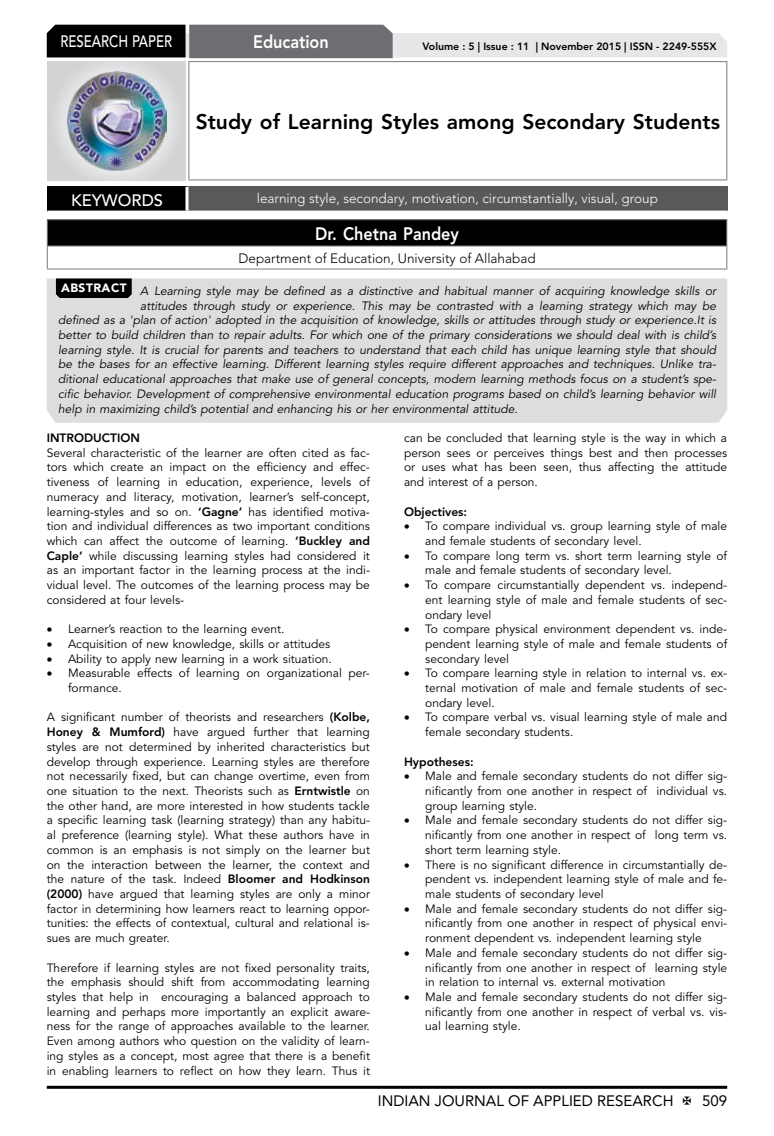
<style>
.page{position:relative;width:774px;height:1136px;background:#fff}
.page>*{position:absolute;margin:0;border:0;box-sizing:border-box;transform-origin:0 0}
.t1{font:800 21px "Avenir LT Std";color:#000}
.t2{font:800 18px "Avenir LT Std";color:#fff;scale:.9 1}
.t3{font:500 16.5px "Avenir LT Std";color:#fff;scale:.8 1}
.t4{font:500 16.5px "Avenir LT Std";color:#fff}
.t5{font:15px "Avenir LT Std";color:#000}
.t6{font:300 13.5px "Avenir LT Std";color:#fff}
.t7{font:300 13.5px "Avenir LT Std";color:#000}
.t8{font:12px/14.7px "Avenir LT Std";color:#000;text-align:justify}
.t9{font:italic 12px "Avenir LT Std";color:#000}
.t10{font:800 12px "Avenir LT Std";color:#000}
.t11{font:800 10.5px "Avenir LT Std";color:#000}
.s1{font-weight:800}
</style>
<div class="page">
<hr style="left:47px;top:1085px;width:680px;height:3px;background:#000">
<div style="left:48px;top:62px;width:137px;height:118px;background:linear-gradient(to right,#d9dadb,#d9dadb)"></div>
<img style="left:68px;top:71px;width:99px;height:100px">
<svg style="left:47px;top:25px;width:680px;height:33px;background:#979899"></svg>
<hr style="left:188px;top:61px;width:539px;height:1px;background:#808285">
<hr style="left:188px;top:62px;width:1px;height:117px;background:#808285">
<hr style="left:726px;top:62px;width:1px;height:117px;background:#808285">
<hr style="left:188px;top:179px;width:539px;height:1px;background:#808285">
<div style="left:47px;top:220px;width:680px;height:26px;background:#000"></div>
<hr style="left:47px;top:219px;width:680px;height:1px;background:#808285">
<hr style="left:47px;top:245px;width:680px;height:1px;background:#808285">
<svg style="left:47px;top:220px;width:1px;height:48px"></svg>
<svg style="left:726px;top:220px;width:1px;height:48px"></svg>
<hr style="left:47px;top:268px;width:680px;height:1px;background:#808285">
<div style="left:47px;top:187px;width:140px;height:25px;background:#000"></div>
<div style="left:187px;top:187px;width:541px;height:25px;background:#58595b"></div>
<hr style="left:185px;top:187px;width:3px;height:23px;background:#fff">
<hr style="left:47px;top:210px;width:140px;height:3px;background:#fff">
<hr style="left:187px;top:210px;width:541px;height:3px;background:#fff">
<div style="left:47px;top:278px;width:680px;height:144px;background:#dcddde"></div>
<svg style="left:56px;top:278px;width:76px;height:20px;background:#080808"></svg>
<h3 class="t3" style="left:60px;top:32px;width:139px">RESEARCH PAPER</h3>
<h2 class="t2" style="left:253px;top:31px;width:86px">Education</h2>
<p class="t11" style="left:422px;top:41px;width:296px">Volume : 5 | Issue : 11 | November 2015 | ISSN - 2249-555X</p>
<h1 class="t1" style="left:196px;top:109px;width:526px">Study of Learning Styles among Secondary Students</h1>
<h3 class="t4" style="left:71px;top:190px;width:94px">KEYWORDS</h3>
<p class="t6" style="left:257px;top:191px;width:403px">learning style, secondary, motivation, circumstantially, visual, group</p>
<h2 class="t2" style="left:315px;top:223px;width:161px">Dr. Chetna Pandey</h2>
<p class="t7" style="left:238px;top:250px;width:299px">Department of Education, University of Allahabad</p>
<p class="t9" style="left:61px;top:284px;width:657px"><sup>ABSTRACT</sup> A Learning style may be defined as a distinctive and habitual manner of acquiring knowledge skills or</p>
<p class="t9" style="left:140px;top:298px;width:577px">attitudes through study or experience. This may be contrasted with a learning strategy which may be</p>
<p class="t9" style="left:58px;top:313px;width:660px">defined as a 'plan of action' adopted in the acquisition of knowledge, skills or attitudes through study or experience.It is</p>
<p class="t9" style="left:58px;top:328px;width:659px">better to build children than to repair adults. For which one of the primary considerations we should deal with is child’s</p>
<p class="t9" style="left:58px;top:342px;width:660px">learning style. It is crucial for parents and teachers to understand that each child has unique learning style that should</p>
<p class="t9" style="left:58px;top:357px;width:659px">be the bases for an effective learning. Different learning styles require different approaches and techniques. Unlike tra-</p>
<p class="t9" style="left:58px;top:372px;width:660px">ditional educational approaches that make use of general concepts, modern learning methods focus on a student’s spe-</p>
<p class="t9" style="left:58px;top:387px;width:659px">cific behavior. Development of comprehensive environmental education programs based on child’s learning behavior will</p>
<p class="t9" style="left:58px;top:401px;width:461px">help in maximizing child’s potential and enhancing his or her environmental attitude.</p>
<p class="t10" style="left:47px;top:430px;width:95px">INTRODUCTION</p>
<p class="t8" style="left:47px;top:445px;width:325px">Several characteristic of the learner are often cited as fac&shy;tors which create an impact on the efficiency and effec&shy;tiveness of learning in education, experience, levels of numeracy and literacy, motivation, learner’s self-concept, learning-styles and so on. <span class="s1">‘Gagne’</span> has identified motiva&shy;tion and individual differences as two important conditions which can affect the outcome of learning. <span class="s1">‘Buckley and Caple’</span> while discussing learning styles had considered it as an important factor in the learning process at the indi&shy;vidual level. The outcomes of the learning process may be considered at four levels-</p>
<p class="t8" style="left:47px;top:622px;width:239px">• Learner’s reaction to the learning event.</p>
<p class="t8" style="left:47px;top:636px;width:285px">• Acquisition of new knowledge, skills or attitudes</p>
<p class="t8" style="left:47px;top:651px;width:286px">• Ability to apply new learning in a work situation.</p>
<p class="t8" style="left:68px;top:666px;width:303px;text-indent:-21px">• Measurable effects of learning on organizational per&shy;formance.</p>
<p class="t8" style="left:47px;top:710px;width:325px">A significant number of theorists and researchers <span class="s1">(Kolbe, Honey &amp; Mumford)</span> have argued further that learning styles are not determined by inherited characteristics but develop through experience. Learning styles are therefore not necessarily fixed, but can change overtime, even from one situation to the next. Theorists such as <span class="s1">Erntwistle</span> on the other hand, are more interested in how students tackle a specific learning task (learning strategy) than any habitu&shy;al preference (learning style). What these authors have in common is an emphasis is not simply on the learner but on the interaction between the learner, the context and the nature of the task. Indeed <span class="s1">Bloomer and Hodkinson (2000)</span> have argued that learning styles are only a minor factor in determining how learners react to learning oppor&shy;tunities: the effects of contextual, cultural and relational is&shy;sues are much greater.</p>
<p class="t8" style="left:47px;top:960px;width:325px">Therefore if learning styles are not fixed personality traits, the emphasis should shift from accommodating learning styles that help in encouraging a balanced approach to learning and perhaps more importantly an explicit aware&shy;ness for the range of approaches available to the learner.<br>Even among authors who question on the validity of learn&shy;ing styles as a concept, most agree that there is a benefit in enabling learners to reflect on how they learn. Thus it</p>
<p class="t8" style="left:404px;top:431px;width:325px">can be concluded that learning style is the way in which a person sees or perceives things best and then processes or uses what has been seen, thus affecting the attitude and interest of a person.</p>
<p class="t10" style="left:404px;top:504px;width:65px">Objectives:</p>
<p class="t8" style="left:425px;top:519px;width:303px;text-indent:-21px">• To compare individual vs. group learning style of male and female students of secondary level.</p>
<p class="t8" style="left:425px;top:548px;width:303px;text-indent:-21px">• To compare long term vs. short term learning style of male and female students of secondary level.</p>
<p class="t8" style="left:425px;top:578px;width:303px;text-indent:-21px">• To compare circumstantially dependent vs. independ&shy;ent learning style of male and female students of sec&shy;ondary level</p>
<p class="t8" style="left:425px;top:622px;width:303px;text-indent:-21px">• To compare physical environment dependent vs. inde&shy;pendent learning style of male and female students of secondary level</p>
<p class="t8" style="left:425px;top:666px;width:303px;text-indent:-21px">• To compare learning style in relation to internal vs. ex&shy;ternal motivation of male and female students of sec&shy;ondary level.</p>
<p class="t8" style="left:425px;top:710px;width:303px;text-indent:-21px">• To compare verbal vs. visual learning style of male and female secondary students.</p>
<p class="t10" style="left:404px;top:754px;width:71px">Hypotheses:</p>
<p class="t8" style="left:425px;top:769px;width:303px;text-indent:-21px">• Male and female secondary students do not differ sig&shy;nificantly from one another in respect of individual vs. group learning style.</p>
<p class="t8" style="left:425px;top:813px;width:303px;text-indent:-21px">• Male and female secondary students do not differ sig&shy;nificantly from one another in respect of long term vs. short term learning style.</p>
<p class="t8" style="left:425px;top:857px;width:303px;text-indent:-21px">• There is no significant difference in circumstantially de&shy;pendent vs. independent learning style of male and fe&shy;male students of secondary level</p>
<p class="t8" style="left:425px;top:901px;width:303px;text-indent:-21px">• Male and female secondary students do not differ sig&shy;nificantly from one another in respect of physical envi&shy;ronment dependent vs. independent learning style</p>
<p class="t8" style="left:425px;top:945px;width:303px;text-indent:-21px">• Male and female secondary students do not differ sig&shy;nificantly from one another in respect of learning style in relation to internal vs. external motivation</p>
<p class="t8" style="left:425px;top:989px;width:303px;text-indent:-21px">• Male and female secondary students do not differ sig&shy;nificantly from one another in respect of verbal vs. vis&shy;ual learning style.</p>
<p class="t5" style="left:378px;top:1091px;width:297px">INDIAN JOURNAL OF APPLIED RESEARCH</p>
<p class="t5" style="left:702px;top:1091px;width:27px">509</p>
</div>
